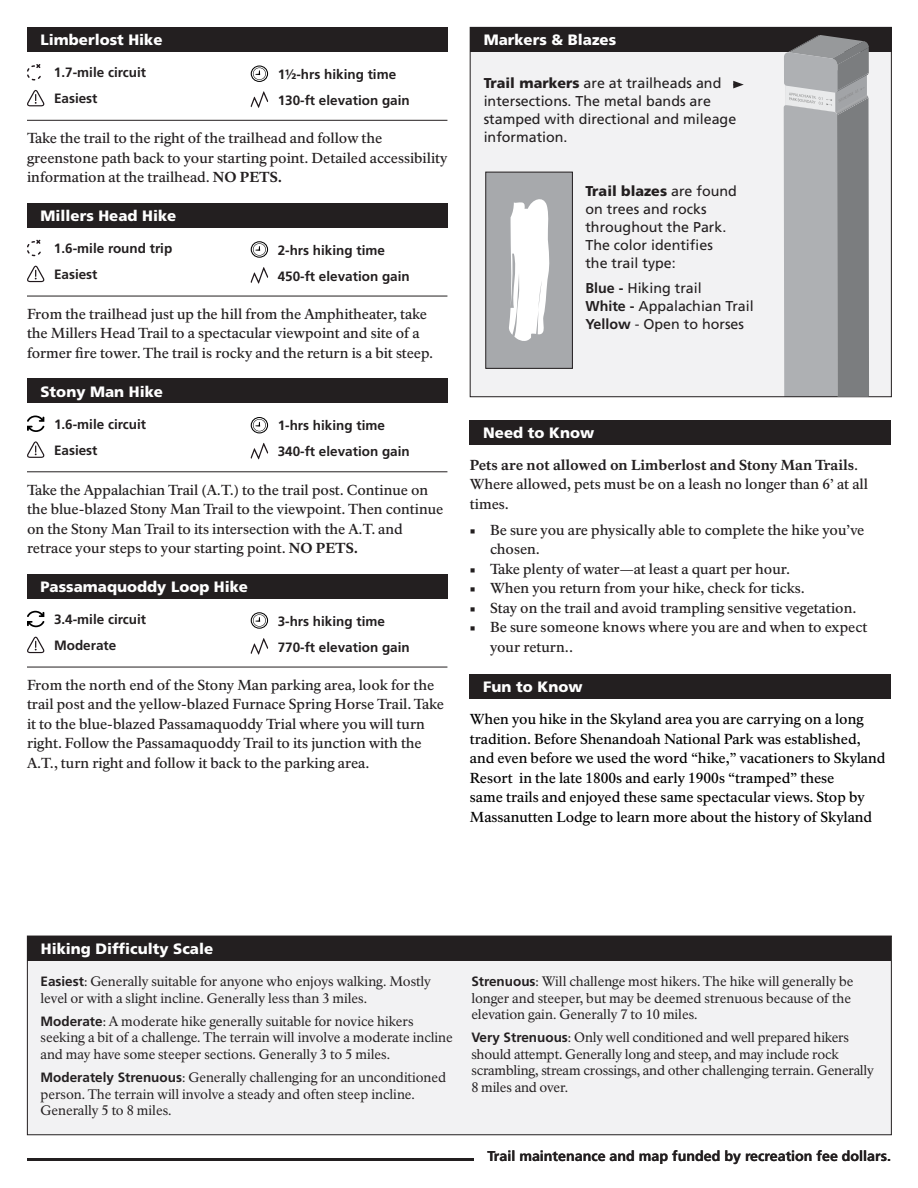
<style>
.page{position:relative;width:918px;height:1188px;background:#fff}
.page>*{position:absolute;margin:0;border:0;box-sizing:border-box;transform-origin:0 0}
.t1{font:900 15px "Frutiger LT Std";color:#fff}
.t2{font:500 14.25px/19.5px "NPS Rawlinson OT";letter-spacing:-.005em;color:#231f20}
.t3{font:500 14.25px/19.5px "NPS Rawlinson OT";letter-spacing:-.005em;color:#000}
.t4{font:14.25px/18px "Frutiger LT Std";color:#231f20}
.t5{font:700 14.25px "Frutiger LT Std";color:#231f20}
.t6{font:13.5px/16.5px "NPS Rawlinson OT";letter-spacing:-.01em;color:#231f20}
.t7{font:700 13.5px "Frutiger LT Std";color:#231f20}
.s1{font-weight:800}
.s2{font-weight:900}
.s3{font-weight:700}
.s4{font-family:"Minion Pro";font-weight:400}
.s5{font-family:"Frutiger LT Std";font-weight:700}
</style>
<div class="page">
<div style="left:27px;top:936px;width:864px;height:199px;background:#f2f2f3"></div>
<div style="left:470px;top:27px;width:421px;height:370px;background:#f2f2f3"></div>
<hr style="left:27px;top:1158px;width:447px;height:3px;background:#231f20">
<hr style="left:27px;top:667px;width:420px;height:1px;background:#231f20">
<hr style="left:27px;top:472px;width:420px;height:1px;background:#231f20">
<hr style="left:27px;top:296px;width:420px;height:1px;background:#231f20">
<hr style="left:27px;top:120px;width:420px;height:1px;background:#231f20">
<svg style="left:27px;top:416px;width:18px;height:16px"></svg>
<svg style="left:27px;top:441px;width:18px;height:17px"></svg>
<div style="left:27px;top:27px;width:420px;height:25px;background:#231f20"></div>
<div style="left:470px;top:675px;width:421px;height:24px;background:#231f20"></div>
<div style="left:470px;top:420px;width:421px;height:25px;background:#231f20"></div>
<div style="left:470px;top:27px;width:421px;height:25px;background:#231f20"></div>
<div style="left:27px;top:574px;width:420px;height:24px;background:#231f20"></div>
<div style="left:27px;top:379px;width:420px;height:24px;background:#231f20"></div>
<div style="left:27px;top:203px;width:420px;height:24px;background:#231f20"></div>
<svg style="left:27px;top:64px;width:14px;height:16px"></svg>
<svg style="left:27px;top:90px;width:18px;height:16px"></svg>
<svg style="left:251px;top:66px;width:17px;height:16px"></svg>
<svg style="left:251px;top:91px;width:17px;height:17px"></svg>
<svg style="left:251px;top:241px;width:17px;height:17px"></svg>
<svg style="left:251px;top:267px;width:17px;height:17px"></svg>
<svg style="left:27px;top:266px;width:18px;height:16px"></svg>
<svg style="left:27px;top:240px;width:14px;height:16px"></svg>
<svg style="left:251px;top:417px;width:17px;height:16px"></svg>
<svg style="left:251px;top:443px;width:17px;height:16px"></svg>
<svg style="left:27px;top:611px;width:18px;height:16px"></svg>
<svg style="left:27px;top:637px;width:18px;height:16px"></svg>
<svg style="left:251px;top:612px;width:17px;height:17px"></svg>
<svg style="left:251px;top:638px;width:17px;height:17px"></svg>
<svg style="left:733px;top:81px;width:11px;height:7px"></svg>
<div style="left:486px;top:172px;width:86px;height:196px;background:#a7a9ac"></div>
<svg style="left:509px;top:199px;width:41px;height:142px"></svg>
<div style="left:485px;top:172px;width:88px;height:197px;border:1px solid #231f20"></div>
<svg style="left:784px;top:35px;width:85px;height:362px;background:#9b9d9f"></svg>
<div style="left:27px;top:936px;width:864px;height:25px;background:#231f20"></div>
<h2 class="t1" style="left:40px;top:31px;width:124px">Limberlost Hike</h2>
<p class="t7" style="left:54px;top:65px;width:94px">1.7-mile circuit</p>
<p class="t7" style="left:278px;top:66px;width:120px">1½-hrs hiking time</p>
<p class="t7" style="left:54px;top:91px;width:45px">Easiest</p>
<p class="t7" style="left:278px;top:92px;width:134px">130-ft elevation gain</p>
<p class="t2" style="left:27px;top:129px;width:422px">Take the trail to the right of the trailhead and follow the greenstone path back to your starting point. Detailed accessibility information at the trailhead. <span class="s1">NO PETS.</span></p>
<h2 class="t1" style="left:40px;top:206px;width:137px">Millers Head Hike</h2>
<p class="t7" style="left:54px;top:241px;width:120px">1.6-mile round trip</p>
<p class="t7" style="left:278px;top:242px;width:109px">2-hrs hiking time</p>
<p class="t7" style="left:54px;top:267px;width:45px">Easiest</p>
<p class="t7" style="left:278px;top:268px;width:134px">450-ft elevation gain</p>
<p class="t2" style="left:27px;top:305px;width:408px">From the trailhead just up the hill from the Amphitheater, take the Millers Head Trail to a spectacular viewpoint and site of a former fire tower. The trail is rocky and the return is a bit steep.</p>
<h2 class="t1" style="left:40px;top:382px;width:124px">Stony Man Hike</h2>
<p class="t7" style="left:54px;top:416px;width:94px">1.6-mile circuit</p>
<p class="t7" style="left:278px;top:418px;width:109px">1-hrs hiking time</p>
<p class="t7" style="left:54px;top:442px;width:45px">Easiest</p>
<p class="t7" style="left:278px;top:444px;width:134px">340-ft elevation gain</p>
<p class="t2" style="left:27px;top:480px;width:418px">Take the Appalachian Trail (A.T.) to the trail post. Continue on the blue-blazed Stony Man Trail to the viewpoint. Then continue on the Stony Man Trail to its intersection with the A.T. and retrace your steps to your starting point. <span class="s1">NO PETS.</span></p>
<h2 class="t1" style="left:40px;top:577px;width:209px">Passamaquoddy Loop Hike</h2>
<p class="t7" style="left:54px;top:612px;width:94px">3.4-mile circuit</p>
<p class="t7" style="left:278px;top:613px;width:109px">3-hrs hiking time</p>
<p class="t7" style="left:54px;top:638px;width:64px">Moderate</p>
<p class="t7" style="left:278px;top:639px;width:134px">770-ft elevation gain</p>
<p class="t2" style="left:27px;top:676px;width:418px">From the north end of the Stony Man parking area, look for the trail post and the yellow-blazed Furnace Spring Horse Trail. Take it to the blue-blazed Passamaquoddy Trial where you will turn right. Follow the Passamaquoddy Trail to its junction with the A.T., turn right and follow it back to the parking area.</p>
<h2 class="t1" style="left:484px;top:31px;width:134px">Markers &amp; Blazes</h2>
<p class="t4" style="left:484px;top:75px;width:254px"><span class="s2">Trail markers</span> are at trailheads and intersections. The metal bands are stamped with directional and mileage information.</p>
<p class="t4" style="left:585px;top:183px;width:153px"><span class="s2">Trail blazes</span> are found on trees and rocks throughout the Park.<br>The color identifies the trail type:</p>
<p class="t4" style="left:585px;top:279px;width:170px"><span class="s3">Blue -</span> Hiking trail<br><span class="s3">White -</span> Appalachian Trail<br><span class="s3">Yellow</span> - Open to horses</p>
<h2 class="t1" style="left:483px;top:424px;width:112px">Need to Know</h2>
<p class="t2" style="left:470px;top:455px;width:400px"><span class="s1">Pets are not allowed on Limberlost and Stony Man Trails</span>.<br>Where allowed, pets must be on a leash no longer than 6’ at all times.</p>
<p class="t2" style="left:490px;top:520px;width:376px;text-indent:-20px"><span class="s4">■</span> Be sure you are physically able to complete the hike you’ve chosen.</p>
<p class="t2" style="left:470px;top:559px;width:322px"><span class="s4">■</span> Take plenty of water—at least a quart per hour.</p>
<p class="t2" style="left:470px;top:579px;width:337px"><span class="s4">■</span> When you return from your hike, check for ticks.</p>
<p class="t2" style="left:470px;top:598px;width:388px"><span class="s4">■</span> Stay on the trail and avoid trampling sensitive vegetation.</p>
<p class="t2" style="left:490px;top:618px;width:379px;text-indent:-20px"><span class="s4">■</span> Be sure someone knows where you are and when to expect your return..</p>
<h2 class="t1" style="left:483px;top:678px;width:101px">Fun to Know</h2>
<p class="t3" style="left:470px;top:710px;width:417px">When you hike in the Skyland area you are carrying on a long tradition. Before Shenandoah National Park was established, and even before we used the word “hike,” vacationers to Skyland Resort in the late 1800s and early 1900s “tramped” these<br>same trails and enjoyed these same spectacular views. Stop by Massanutten Lodge to learn more about the history of Skyland</p>
<h2 class="t1" style="left:41px;top:940px;width:174px">Hiking Difficulty Scale</h2>
<p class="t6" style="left:40px;top:973px;width:392px"><span class="s5">Easiest</span>: Generally suitable for anyone who enjoys walking. Mostly level or with a slight incline. Generally less than 3 miles.</p>
<p class="t6" style="left:40px;top:1013px;width:414px"><span class="s5">Moderate</span>: A moderate hike generally suitable for novice hikers seeking a bit of a challenge. The terrain will involve a moderate incline and may have some steeper sections. Generally 3 to 5 miles.</p>
<p class="t6" style="left:40px;top:1069px;width:407px"><span class="s5">Moderately Strenuous</span>: Generally challenging for an unconditioned person. The terrain will involve a steady and often steep incline.<br>Generally 5 to 8 miles.</p>
<p class="t6" style="left:471px;top:973px;width:384px"><span class="s5">Strenuous</span>: Will challenge most hikers. The hike will generally be longer and steeper, but may be deemed strenuous because of the elevation gain. Generally 7 to 10 miles.</p>
<p class="t6" style="left:471px;top:1029px;width:404px"><span class="s5">Very Strenuous</span>: Only well conditioned and well prepared hikers should attempt. Generally long and steep, and may include rock scrambling, stream crossings, and other challenging terrain. Generally 8 miles and over.</p>
<p class="t5" style="left:487px;top:1148px;width:405px">Trail maintenance and map funded by recreation fee dollars.</p>
</div>
